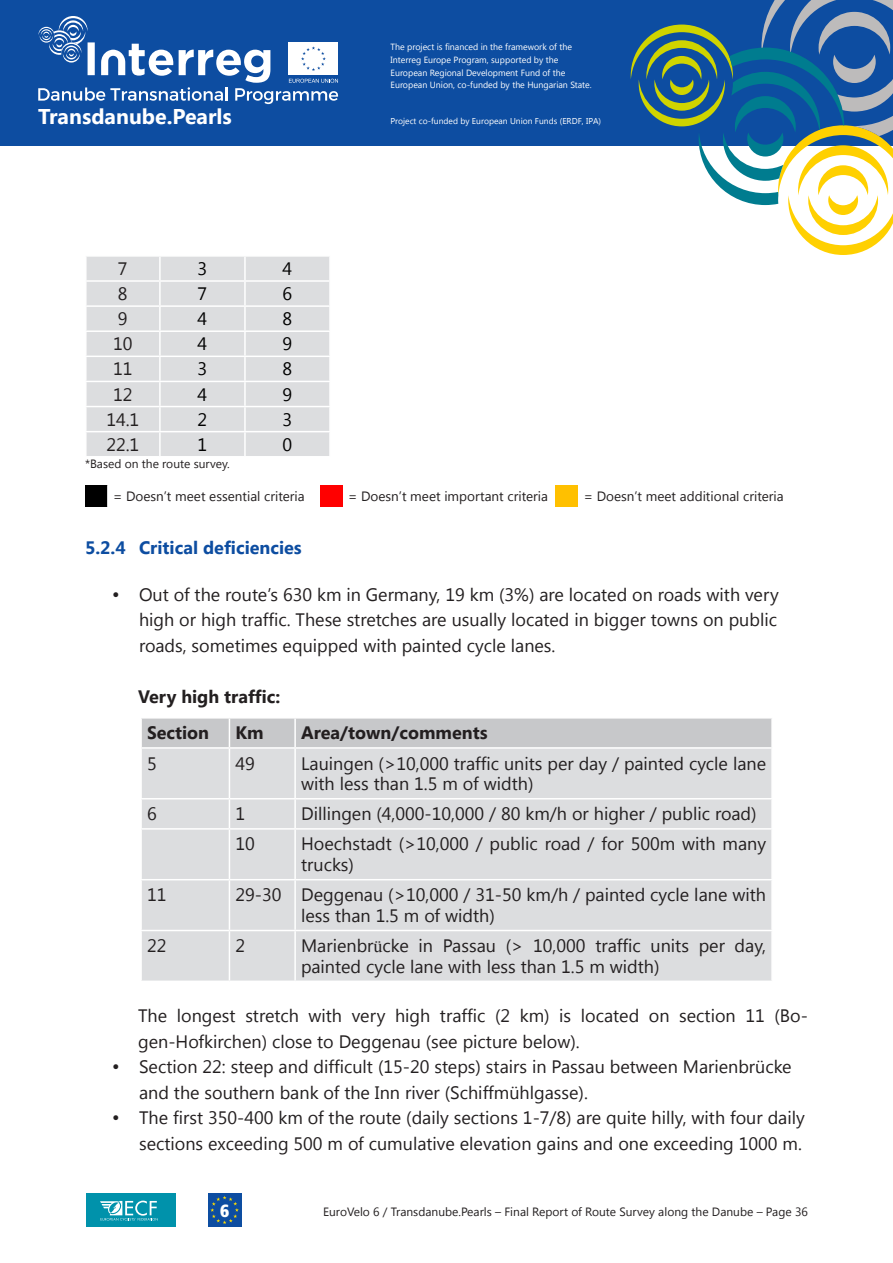
<style>
.page{position:relative;width:893px;height:1263px;background:#fff}
.page>*{position:absolute;margin:0;border:0;box-sizing:border-box;transform-origin:0 0}
.t1{font:700 21.3px "Segoe UI";color:#fff}
.t2{font:18px/25.5px "Segoe UI";color:#231f20}
.t3{font:700 18px "Segoe UI";color:#231f20}
.Heading_3{font:700 18px "Segoe UI";color:#0d4da1}
.t4{font:18px "Segoe UI";color:#000}
.t5{font:900 condensed 17.7px "Frutiger LT Std";color:#fff}
.t6{font:13.5px "Segoe UI";color:#231f20}
.t7{font:12px "Segoe UI";color:#231f20}
.t8{font:9px/12.8px "Segoe UI";color:#fff}
.t9{font:8.55px "Segoe UI";color:#fff}
.s1{font-family:"Times New Roman"}
</style>
<div class="page">
<div style="left:0;top:0;width:893px;height:146px;background:#0d4da1"></div>
<svg style="left:631px;top:0;width:262px;height:255px"></svg>
<svg style="left:38px;top:16px;width:300px;height:88px"></svg>
<div style="left:86px;top:1193px;width:90px;height:34px;background:#0092ab"></div>
<svg style="left:100px;top:1200px;width:58px;height:21px"></svg>
<div style="left:208px;top:1193px;width:34px;height:34px;background:#0d4da1"></div>
<svg style="left:210px;top:1196px;width:29px;height:28px"></svg>
<div style="left:87px;top:257px;width:242px;height:199px;background:#dcdddf"></div>
<hr style="left:159px;top:257px;width:2px;height:23px;background:#fff">
<hr style="left:244px;top:257px;width:2px;height:23px;background:#fff">
<hr style="left:85px;top:280px;width:75px;height:2px;background:#fff">
<hr style="left:160px;top:280px;width:85px;height:2px;background:#fff">
<hr style="left:159px;top:282px;width:2px;height:23px;background:#fff">
<hr style="left:245px;top:280px;width:86px;height:2px;background:#fff">
<hr style="left:244px;top:282px;width:2px;height:23px;background:#fff">
<hr style="left:85px;top:305px;width:75px;height:2px;background:#fff">
<hr style="left:160px;top:305px;width:85px;height:2px;background:#fff">
<hr style="left:159px;top:307px;width:2px;height:23px;background:#fff">
<hr style="left:245px;top:305px;width:86px;height:2px;background:#fff">
<hr style="left:244px;top:307px;width:2px;height:23px;background:#fff">
<hr style="left:85px;top:330px;width:75px;height:2px;background:#fff">
<hr style="left:160px;top:330px;width:85px;height:2px;background:#fff">
<hr style="left:159px;top:332px;width:2px;height:24px;background:#fff">
<hr style="left:245px;top:330px;width:86px;height:2px;background:#fff">
<hr style="left:244px;top:332px;width:2px;height:24px;background:#fff">
<hr style="left:85px;top:356px;width:75px;height:1px;background:#fff">
<hr style="left:160px;top:356px;width:85px;height:1px;background:#fff">
<hr style="left:159px;top:357px;width:2px;height:24px;background:#fff">
<hr style="left:245px;top:356px;width:86px;height:1px;background:#fff">
<hr style="left:244px;top:357px;width:2px;height:24px;background:#fff">
<hr style="left:85px;top:381px;width:75px;height:1px;background:#fff">
<hr style="left:160px;top:381px;width:85px;height:1px;background:#fff">
<hr style="left:159px;top:382px;width:2px;height:24px;background:#fff">
<hr style="left:245px;top:381px;width:86px;height:1px;background:#fff">
<hr style="left:244px;top:382px;width:2px;height:24px;background:#fff">
<hr style="left:85px;top:406px;width:75px;height:1px;background:#fff">
<hr style="left:160px;top:406px;width:85px;height:1px;background:#fff">
<hr style="left:159px;top:407px;width:2px;height:24px;background:#fff">
<hr style="left:245px;top:406px;width:86px;height:1px;background:#fff">
<hr style="left:244px;top:407px;width:2px;height:24px;background:#fff">
<hr style="left:85px;top:431px;width:75px;height:1px;background:#fff">
<hr style="left:160px;top:431px;width:85px;height:1px;background:#fff">
<hr style="left:159px;top:432px;width:2px;height:24px;background:#fff">
<hr style="left:245px;top:431px;width:86px;height:1px;background:#fff">
<hr style="left:244px;top:432px;width:2px;height:24px;background:#fff">
<div style="left:85px;top:485px;width:22px;height:22px;background:#000"></div>
<div style="left:320px;top:485px;width:22px;height:22px;background:#f00"></div>
<div style="left:555px;top:485px;width:23px;height:22px;background:#ffc000"></div>
<div style="left:142px;top:749px;width:629px;height:231px;background:#dcdddf"></div>
<div style="left:141px;top:718px;width:630px;height:29px;background:#c7c8ca"></div>
<hr style="left:294px;top:718px;width:2px;height:29px;background:#fff">
<hr style="left:229px;top:749px;width:1px;height:49px;background:#fff">
<hr style="left:294px;top:749px;width:2px;height:49px;background:#fff">
<hr style="left:140px;top:798px;width:89px;height:1px;background:#fff">
<hr style="left:229px;top:798px;width:66px;height:1px;background:#fff">
<svg style="left:229px;top:799px;width:1px;height:29px"></svg>
<hr style="left:295px;top:798px;width:478px;height:1px;background:#fff">
<hr style="left:294px;top:799px;width:2px;height:29px;background:#fff">
<hr style="left:140px;top:828px;width:89px;height:2px;background:#fff">
<hr style="left:229px;top:828px;width:66px;height:2px;background:#fff">
<hr style="left:229px;top:830px;width:1px;height:49px;background:#fff">
<hr style="left:295px;top:828px;width:478px;height:2px;background:#fff">
<hr style="left:294px;top:830px;width:2px;height:49px;background:#fff">
<hr style="left:140px;top:879px;width:89px;height:1px;background:#fff">
<hr style="left:229px;top:879px;width:66px;height:1px;background:#fff">
<hr style="left:229px;top:880px;width:1px;height:50px;background:#fff">
<hr style="left:295px;top:879px;width:478px;height:1px;background:#fff">
<hr style="left:294px;top:880px;width:2px;height:50px;background:#fff">
<hr style="left:140px;top:930px;width:89px;height:1px;background:#fff">
<hr style="left:229px;top:930px;width:66px;height:1px;background:#fff">
<hr style="left:229px;top:931px;width:1px;height:49px;background:#fff">
<hr style="left:295px;top:930px;width:478px;height:1px;background:#fff">
<hr style="left:294px;top:931px;width:2px;height:49px;background:#fff">
<p class="t8" style="left:391px;top:40px;width:203px">The project is financed in the framework of the Interreg Europe Program, supported by the European Regional Development Fund of the European Union, co-funded by the Hungarian State.</p>
<p class="t1" style="left:38px;top:101px;width:195px">Transdanube.Pearls</p>
<p class="t9" style="left:390px;top:115px;width:212px">Project co-funded by European Union Funds (ERDF, IPA)</p>
<p class="t2" style="left:118px;top:255px;width:11px">7</p>
<p class="t4" style="left:198px;top:256px;width:11px">3</p>
<p class="t4" style="left:283px;top:256px;width:11px">4</p>
<p class="t2" style="left:118px;top:280px;width:11px">8</p>
<p class="t4" style="left:198px;top:281px;width:11px">7</p>
<p class="t4" style="left:283px;top:281px;width:11px">6</p>
<p class="t2" style="left:118px;top:305px;width:11px">9</p>
<p class="t4" style="left:198px;top:306px;width:11px">4</p>
<p class="t4" style="left:283px;top:306px;width:11px">8</p>
<p class="t2" style="left:113px;top:330px;width:21px">10</p>
<p class="t4" style="left:198px;top:331px;width:11px">4</p>
<p class="t4" style="left:283px;top:331px;width:11px">9</p>
<p class="t2" style="left:113px;top:355px;width:21px">11</p>
<p class="t4" style="left:198px;top:357px;width:11px">3</p>
<p class="t4" style="left:283px;top:357px;width:11px">8</p>
<p class="t2" style="left:113px;top:381px;width:21px">12</p>
<p class="t4" style="left:198px;top:382px;width:11px">4</p>
<p class="t4" style="left:283px;top:382px;width:11px">9</p>
<p class="t2" style="left:106px;top:406px;width:35px">14.1</p>
<p class="t4" style="left:198px;top:407px;width:11px">2</p>
<p class="t4" style="left:283px;top:407px;width:11px">3</p>
<p class="t2" style="left:106px;top:431px;width:35px">22.1</p>
<p class="t4" style="left:198px;top:432px;width:11px">1</p>
<p class="t4" style="left:283px;top:432px;width:11px">0</p>
<p class="t7" style="left:85px;top:456px;width:146px">*Based on the route survey.</p>
<p class="t6" style="left:113px;top:487px;width:193px">= Doesn’t meet essential criteria</p>
<p class="t6" style="left:348px;top:487px;width:201px">= Doesn’t meet important criteria</p>
<p class="t6" style="left:584px;top:487px;width:201px">= Doesn’t meet additional criteria</p>
<p class="Heading_3" style="left:85px;top:535px;width:218px">5.2.4 Critical deficiencies</p>
<p class="t2" style="left:139px;top:581px;width:641px;text-align:justify;text-indent:-27px">• Out of the route’s 630 km in Germany, 19 km (3%) are located on roads with very high or high traffic. These stretches are usually located in bigger towns on public roads, sometimes equipped with painted cycle lanes.</p>
<p class="t3" style="left:138px;top:683px;width:144px">Very high traffic:</p>
<p class="t3" style="left:147px;top:720px;width:64px">Section</p>
<p class="t3" style="left:235px;top:720px;width:30px">Km</p>
<p class="t3" style="left:301px;top:720px;width:188px">Area/town/comments</p>
<p class="t2" style="left:147px;top:750px;width:11px">5</p>
<p class="t2" style="left:235px;top:750px;width:21px">49</p>
<p class="t2" style="left:301px;top:752px;width:466px;line-height:20.7px">Lauingen (&gt;10,000 traffic units per day / painted cycle lane with less than 1.5 m of width)</p>
<p class="t2" style="left:147px;top:800px;width:11px">6</p>
<p class="t2" style="left:235px;top:800px;width:11px">1</p>
<p class="t2" style="left:301px;top:800px;width:457px">Dillingen (4,000-10,000 / 80 km/h or higher / public road)</p>
<p class="t2" style="left:235px;top:830px;width:21px">10</p>
<p class="t2" style="left:301px;top:833px;width:466px;line-height:20.7px">Hoechstadt (&gt;10,000 / public road / for 500m with many trucks)</p>
<p class="t2" style="left:147px;top:881px;width:21px">11</p>
<p class="t2" style="left:235px;top:881px;width:48px">29-30</p>
<p class="t2" style="left:301px;top:884px;width:466px;line-height:20.7px">Deggenau (&gt;10,000 / 31-50 km/h / painted cycle lane with less than 1.5 m of width)</p>
<p class="t2" style="left:147px;top:932px;width:21px">22</p>
<p class="t2" style="left:235px;top:932px;width:11px">2</p>
<p class="t2" style="left:301px;top:934px;width:466px;line-height:20.7px">Marienbr<span class="s1">ü</span>cke in Passau (&gt; 10,000 traffic units per day, painted cycle lane with less than 1.5 m width)</p>
<p class="t2" style="left:138px;top:1002px;width:671px">The longest stretch with very high traffic (2 km) is located on section 11 (Bo&shy;gen-Hofkirchen) close to Deggenau (see picture below).</p>
<p class="t2" style="left:139px;top:1053px;width:654px;text-indent:-27px">• Section 22: steep and difficult (15-20 steps) stairs in Passau between Marienbrücke and the southern bank of the Inn river (Schiffmühlgasse).</p>
<p class="t2" style="left:112px;top:1104px;width:694px;text-align:right">• The first 350-400 km of the route (daily sections 1-7/8) are quite hilly, with four daily sections exceeding 500 m of cumulative elevation gains and one exceeding 1000 m.</p>
<p class="t5" style="left:220px;top:1200px;width:11px">6</p>
<p class="t7" style="left:323px;top:1203px;width:486px">EuroVelo 6 / Transdanube.Pearls – Final Report of Route Survey along the Danube – Page 36</p>
</div>
